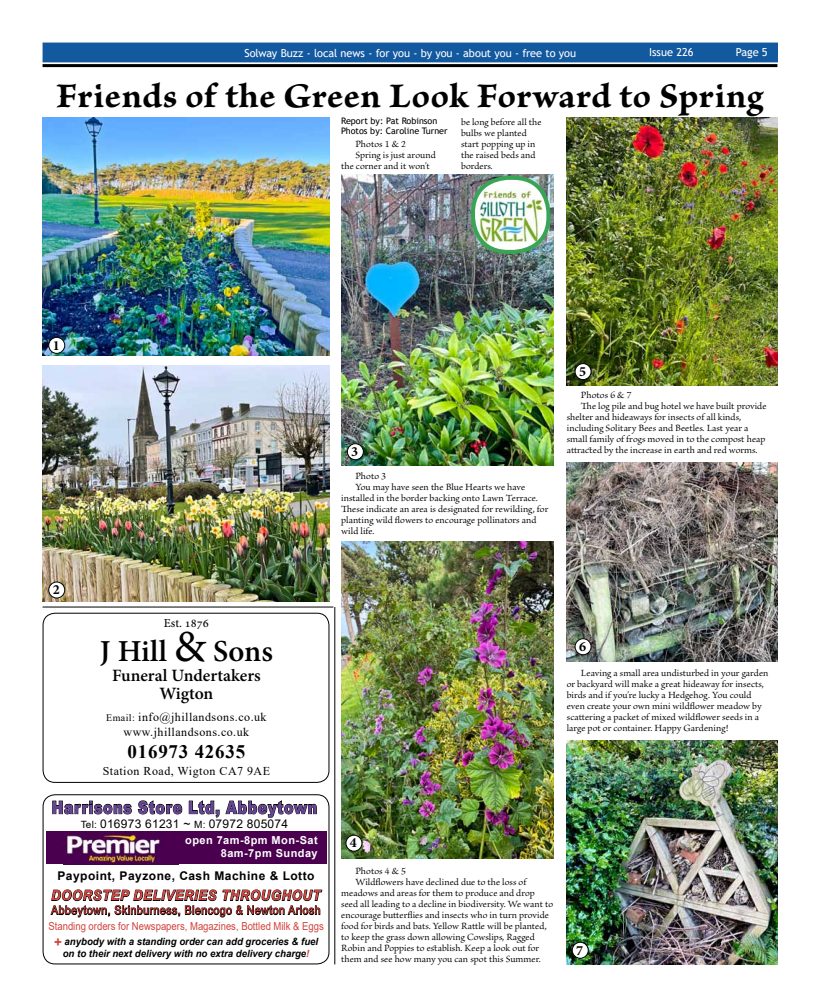
<style>
.page{position:relative;width:820px;height:1007px;background:#fff}
.page>*{position:absolute;margin:0;border:0;box-sizing:border-box;transform-origin:0 0}
.t1{font:36px "Brioso Pro Bold Capt";letter-spacing:.015em;color:#000}
.t2{font:700 30px "Adobe Hebrew";color:#000}
.t3{font:700 19px "Times New Roman";letter-spacing:.04em;color:#000}
.t4{font:900 17.5px "Arial";letter-spacing:.05em;color:#644392;scale:.8 1}
.t5{font:700 17px/18px "Adobe Hebrew";color:#000;text-align:center}
.t6{font:italic 700 14.3px "Arial";letter-spacing:.05em;color:#d0433d;scale:.91 1}
.t7{font:700 14px "Minion Pro";color:#000}
.t8{font:12.1px "Arial";letter-spacing:.05em;color:#d0433d;scale:.86 1}
.t9{font:12px/14.4px "Times New Roman";letter-spacing:.04em;color:#000;text-align:center}
.t10{font:700 12px "Arial";letter-spacing:.04em;color:#000}
.t11{font:12px "Arial";letter-spacing:.02em;color:#000}
.t12{font:12px "Adobe Hebrew";color:#000}
.t13{font:11px "Trebuchet MS";letter-spacing:-.005em;color:#fff}
.t14{font:11px "Arial";color:#d0433d;scale:.86 1}
.t15{font:700 11px/13px "Arial";letter-spacing:.04em;color:#fff;text-align:right}
.t16{font:10px/11px "Brioso Pro";letter-spacing:.005em;color:#000}
.t17{font:italic 700 10px/12px "Arial";color:#000;text-align:center;scale:.96 1}
.t18{font:9px/10px "Trebuchet MS";color:#000}
.s1{font-weight:400;font-size:44px}
.s2{font-size:10px}
.s3{font-style:normal;font-size:14px;color:#d0433d}
.s4{color:#d0433d}
</style>
<div class="page">
<hr style="left:43px;top:64px;width:734px;height:3px;background:#000">
<div style="left:43px;top:43px;width:734px;height:19px;background:#13599f"></div>
<img style="left:43px;top:118px;width:286px;height:238px">
<img style="left:341px;top:541px;width:212px;height:316px">
<img style="left:566px;top:740px;width:211px;height:224px">
<img style="left:566px;top:462px;width:211px;height:199px">
<img style="left:566px;top:118px;width:211px;height:267px">
<img style="left:341px;top:174px;width:212px;height:292px">
<img style="left:43px;top:365px;width:286px;height:236px">
<div style="left:43px;top:612px;width:286px;height:170px;border:1px solid #000;border-radius:12px"></div>
<div style="left:43px;top:794px;width:286px;height:170px;border:1px solid #000;border-radius:12px"></div>
<svg style="left:53px;top:800px;width:78px;height:13px"></svg>
<svg style="left:138px;top:800px;width:44px;height:13px"></svg>
<svg style="left:189px;top:800px;width:30px;height:17px"></svg>
<svg style="left:226px;top:800px;width:90px;height:17px"></svg>
<svg style="left:50px;top:889px;width:272px;height:28px"></svg>
<div style="left:46px;top:831px;width:280px;height:33px;background:#4a004f"></div>
<img style="left:65px;top:831px;width:96px;height:33px">
<div style="left:575px;top:363px;width:16px;height:16px;background:#fff;border-radius:50%"></div>
<div style="left:574px;top:363px;width:17px;height:17px;border:1px solid #000;border-radius:50%"></div>
<div style="left:346px;top:835px;width:16px;height:16px;background:#fff;border-radius:50%"></div>
<div style="left:345px;top:834px;width:17px;height:17px;border:1px solid #000;border-radius:50%"></div>
<div style="left:347px;top:443px;width:16px;height:16px;background:#fff;border-radius:50%"></div>
<div style="left:347px;top:443px;width:17px;height:17px;border:1px solid #000;border-radius:50%"></div>
<div style="left:49px;top:582px;width:16px;height:16px;background:#fff;border-radius:50%"></div>
<div style="left:48px;top:581px;width:17px;height:17px;border:1px solid #000;border-radius:50%"></div>
<div style="left:49px;top:337px;width:16px;height:16px;background:#fff;border-radius:50%"></div>
<div style="left:48px;top:337px;width:17px;height:17px;border:1px solid #000;border-radius:50%"></div>
<div style="left:575px;top:638px;width:16px;height:16px;background:#fff;border-radius:50%"></div>
<div style="left:574px;top:638px;width:17px;height:17px;border:1px solid #000;border-radius:50%"></div>
<div style="left:572px;top:942px;width:16px;height:16px;background:#fff;border-radius:50%"></div>
<div style="left:571px;top:941px;width:17px;height:17px;border:1px solid #000;border-radius:50%"></div>
<img style="left:473px;top:178px;width:75px;height:74px">
<div style="left:471px;top:176px;width:79px;height:78px;border:4px solid #38a555;border-radius:35px"></div>
<hr style="left:43px;top:606px;width:290px;height:1px;background:#000">
<hr style="left:334px;top:607px;width:1px;height:357px;background:#000">
<p class="t13" style="left:244px;top:46px;width:333px">Solway Buzz - local news - for you - by you - about you - free to you</p>
<p class="t13" style="left:648px;top:45px;width:46px">Issue 226</p>
<p class="t13" style="left:735px;top:45px;width:33px">Page 5</p>
<p class="t1" style="left:56px;top:73px;width:709px">Friends of the Green Look Forward to Spring</p>
<p class="t18" style="left:341px;top:116px;width:108px">Report by: Pat Robinson<br>Photos by: Caroline Turner</p>
<p class="t16" style="left:461px;top:117px;width:82px">be long before all the bulbs we planted start popping up in the raised beds and borders.</p>
<p class="t16" style="left:355px;top:139px;width:52px">Photos 1 &amp; 2</p>
<p class="t16" style="left:355px;top:150px;width:82px">Spring is just around</p>
<p class="t16" style="left:341px;top:161px;width:90px">the corner and it won’t</p>
<p class="t7" style="left:53px;top:335px;width:8px">1</p>
<p class="t7" style="left:351px;top:441px;width:8px">3</p>
<p class="t16" style="left:355px;top:471px;width:32px">Photo 3</p>
<p class="t16" style="left:355px;top:482px;width:171px">You may have seen the Blue Hearts we have</p>
<p class="t16" style="left:341px;top:493px;width:198px">installed in the border backing onto Lawn Terrace.</p>
<p class="t16" style="left:341px;top:504px;width:208px">These indicate an area is designated for rewilding, for</p>
<p class="t16" style="left:341px;top:515px;width:197px">planting wild flowers to encourage pollinators and</p>
<p class="t16" style="left:341px;top:526px;width:35px">wild life.</p>
<p class="t7" style="left:578px;top:361px;width:8px">5</p>
<p class="t16" style="left:580px;top:390px;width:52px">Photos 6 &amp; 7</p>
<p class="t16" style="left:580px;top:401px;width:187px">The log pile and bug hotel we have built provide</p>
<p class="t16" style="left:566px;top:412px;width:176px">shelter and hideaways for insects of all kinds,</p>
<p class="t16" style="left:566px;top:423px;width:183px">including Solitary Bees and Beetles. Last year a</p>
<p class="t16" style="left:566px;top:434px;width:200px">small family of frogs moved in to the compost heap</p>
<p class="t16" style="left:566px;top:445px;width:192px">attracted by the increase in earth and red worms.</p>
<p class="t7" style="left:53px;top:580px;width:8px">2</p>
<p class="t12" style="left:164px;top:615px;width:47px">Est. 1876</p>
<p class="t2" style="left:100px;top:632px;width:174px">J Hill <span class="s1">&amp;</span> Sons</p>
<p class="t5" style="left:112px;top:666px;width:150px">Funeral Undertakers<br>Wigton</p>
<p class="t9" style="left:106px;top:709px;width:162px"><span class="s2">Email:</span> info@jhillandsons.co.uk www.jhillandsons.co.uk</p>
<p class="t3" style="left:127px;top:737px;width:119px">016973 42635</p>
<p class="t9" style="left:103px;top:762px;width:169px">Station Road, Wigton CA7 9AE</p>
<p class="t4" style="left:52px;top:794px;width:333px">Harrisons Store Ltd, Abbeytown</p>
<p class="t11" style="left:81px;top:815px;width:209px"><span class="s2">Tel:</span> 016973 61231 ~ <span class="s2">M:</span> 07972 805074</p>
<p class="t15" style="left:185px;top:833px;width:134px">open 7am-8pm Mon-Sat<br>8am-7pm Sunday</p>
<p class="t10" style="left:57px;top:867px;width:258px">Paypoint, Payzone, Cash Machine &amp; Lotto</p>
<p class="t14" style="left:48px;top:918px;width:321px">Standing orders for Newspapers, Magazines, Bottled Milk &amp; Eggs</p>
<p class="t17" style="left:54px;top:935px;width:276px"><span class="s3">+</span> anybody with a standing order can add groceries &amp; fuel on to their next delivery with no extra delivery charge<span class="s4">!</span></p>
<p class="t6" style="left:51px;top:885px;width:297px">DOORSTEP DELIVERIES THROUGHOUT</p>
<p class="t8" style="left:51px;top:901px;width:314px">Abbeytown, Skinburness, Blencogo &amp; Newton Arlosh</p>
<p class="t7" style="left:578px;top:636px;width:8px">6</p>
<p class="t16" style="left:566px;top:667px;width:203px;text-indent:14px">Leaving a small area undisturbed in your garden or backyard will make a great hideaway for insects, birds and if you’re lucky a Hedgehog. You could even create your own mini wildflower meadow by scattering a packet of mixed wildflower seeds in a large pot or container. Happy Gardening!</p>
<p class="t7" style="left:350px;top:833px;width:8px">4</p>
<p class="t16" style="left:355px;top:865px;width:52px">Photos 4 &amp; 5</p>
<p class="t16" style="left:355px;top:876px;width:172px">Wildflowers have declined due to the loss of</p>
<p class="t16" style="left:341px;top:887px;width:195px">meadows and areas for them to produce and drop</p>
<p class="t16" style="left:341px;top:898px;width:213px">seed all leading to a decline in biodiversity. We want to</p>
<p class="t16" style="left:341px;top:909px;width:209px">encourage butterflies and insects who in turn provide</p>
<p class="t16" style="left:341px;top:920px;width:207px">food for birds and bats. Yellow Rattle will be planted,</p>
<p class="t16" style="left:341px;top:931px;width:195px">to keep the grass down allowing Cowslips, Ragged</p>
<p class="t16" style="left:341px;top:942px;width:199px">Robin and Poppies to establish. Keep a look out for</p>
<p class="t16" style="left:341px;top:953px;width:201px">them and see how many you can spot this Summer.</p>
<p class="t7" style="left:576px;top:940px;width:8px">7</p>
</div>
